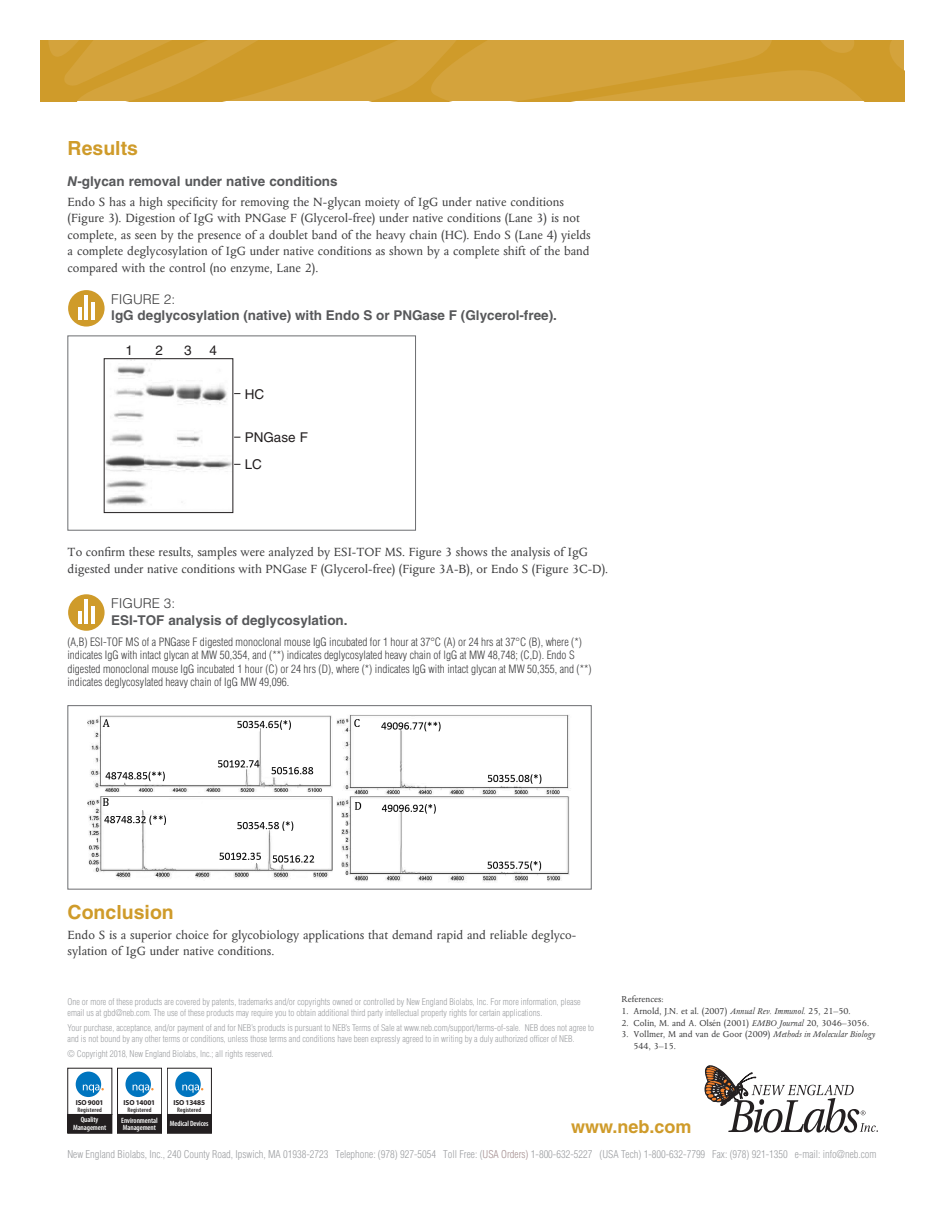
<style>
.page{position:relative;width:945px;height:1215px;background:#fff}
.page>*{position:absolute;margin:0;border:0;box-sizing:border-box;transform-origin:0 0}
.Body_Text_Mkt_Sht_09{font:700 19.5px "Helvetica LT Std";color:#cf9b2a}
.Subhead_1_Mkt_Sht_09{font:700 19.5px "Helvetica LT Std";color:#cf9b2a}
.t1{font:700 18px "Helvetica LT Std";color:#cf9b2a}
.Subhead2{font:13.5px/16.5px "Columbus MT Pro";color:#3e3e3f}
.Caption_09{font:13.5px/16.5px "Columbus MT Pro";color:#3e3e3f}
.Body_Text_Mkt_Sht_09-2{font:13.5px/16.5px "Columbus MT Pro";color:#3e3e3f}
.Figure{font:700 13.5px/16.5px "Helvetica LT Std";color:#57585a}
.Subhead2-2{font:700 13.5px "Helvetica LT Std";color:#57585a}
.Subhead2-3{font:13.5px "Helvetica LT Std";color:#231f20}
.Figure-2{font:300 condensed 11.25px/13.5px "Helvetica LT Std";color:#3e3e3f}
.t2{font:300 condensed 10.5px "Helvetica LT Std";color:#9d9fa2}
.Reference___s{font:9.75px/11.7px "Columbus MT Pro";color:#3e3e3f}
.t3{font:300 condensed 9px/10.8px "Helvetica LT Std";color:#9d9fa2}
.t4{font:600 condensed 7.65px/7.6px "Myriad Pro";letter-spacing:-.01em;color:#fff}
.t5{font:700 7.2px "Myriad Pro";letter-spacing:-.02em;color:#231f20}
.t6{font:600 condensed 6.45px "Myriad Pro";letter-spacing:.02em;color:#231f20}
.s1{font-style:italic}
.s2{font-weight:300;color:#3e3e3f}
.s3{color:#a58f90}
</style>
<div class="page">
<svg style="left:704px;top:1065px;width:174px;height:68px"></svg>
<div style="left:167px;top:1068px;width:45px;height:47px;border:1px solid #231f20"></div>
<div style="left:167px;top:1114px;width:44px;height:19px;background:#231f20"></div>
<div style="left:167px;top:1114px;width:45px;height:20px;border:1px solid #231f20"></div>
<div style="left:175px;top:1072px;width:26px;height:25px;background:#0075bf;border-radius:50%"></div>
<svg style="left:182px;top:1085px;width:21px;height:8px"></svg>
<div style="left:117px;top:1068px;width:45px;height:47px;border:1px solid #231f20"></div>
<div style="left:118px;top:1114px;width:44px;height:19px;background:#231f20"></div>
<div style="left:117px;top:1114px;width:45px;height:20px;border:1px solid #231f20"></div>
<div style="left:125px;top:1072px;width:26px;height:25px;background:#0075bf;border-radius:50%"></div>
<svg style="left:133px;top:1085px;width:21px;height:8px"></svg>
<div style="left:68px;top:1114px;width:44px;height:19px;background:#231f20"></div>
<div style="left:68px;top:1114px;width:44px;height:20px;border:1px solid #231f20"></div>
<div style="left:76px;top:1072px;width:25px;height:25px;background:#0075bf;border-radius:50%"></div>
<svg style="left:83px;top:1085px;width:21px;height:8px"></svg>
<svg style="left:40px;top:40px;width:864px;height:61px;fill:#d4a33c"></svg>
<div style="left:68px;top:705px;width:523px;height:184px;border:1px solid #6c6d70"></div>
<img style="left:106px;top:366px;width:125px;height:140px">
<img style="left:87px;top:714px;width:484px;height:169px">
<div style="left:68px;top:290px;width:37px;height:37px;background:#cf9b2a;border-radius:50%"></div>
<hr style="left:84px;top:295px;width:4px;height:24px;background:#fff">
<hr style="left:78px;top:307px;width:4px;height:12px;background:#fff">
<hr style="left:91px;top:302px;width:4px;height:17px;background:#fff">
<div style="left:68px;top:594px;width:37px;height:37px;background:#cf9b2a;border-radius:50%"></div>
<hr style="left:84px;top:599px;width:4px;height:25px;background:#fff">
<hr style="left:78px;top:612px;width:4px;height:12px;background:#fff">
<hr style="left:91px;top:606px;width:4px;height:18px;background:#fff">
<p class="Subhead_1_Mkt_Sht_09" style="left:68px;top:136px;width:72px">Results</p>
<p class="Subhead2-2" style="left:68px;top:173px;width:272px"><span class="s1">N</span>-glycan removal under native conditions</p>
<p class="Subhead2" style="left:68px;top:193px;width:525px">Endo S has a high specificity for removing the N-glycan moiety of IgG under native conditions (Figure 3). Digestion of IgG with PNGase F (Glycerol-free) under native conditions (Lane 3) is not complete, as seen by the presence of a doublet band of the heavy chain (HC). Endo S (Lane 4) yields a complete deglycosylation of IgG under native conditions as shown by a complete shift of the band compared with the control (no enzyme, Lane 2).</p>
<p class="Figure" style="left:111px;top:291px;width:447px"><span class="s2">FIGURE 2:<br></span>lgG deglycosylation (native) with Endo S or PNGase F (Glycerol-free).</p>
<p class="Subhead2-3" style="left:126px;top:342px;width:9px">1</p>
<p class="Subhead2-3" style="left:156px;top:342px;width:9px">2</p>
<p class="Subhead2-3" style="left:184px;top:342px;width:9px">3</p>
<p class="Subhead2-3" style="left:210px;top:342px;width:9px">4</p>
<p class="Subhead2-3" style="left:245px;top:387px;width:21px">HC</p>
<p class="Subhead2-3" style="left:245px;top:429px;width:65px">PNGase F</p>
<p class="Subhead2-3" style="left:245px;top:456px;width:19px">LC</p>
<p class="Caption_09" style="left:68px;top:544px;width:542px">To confirm these results, samples were analyzed by ESI-TOF MS. Figure 3 shows the analysis of IgG digested under native conditions with PNGase F (Glycerol-free) (Figure 3A-B), or Endo S (Figure 3C-D).</p>
<p class="Figure" style="left:111px;top:595px;width:238px"><span class="s2">FIGURE 3:<br></span>ESI-TOF analysis of deglycosylation.</p>
<p class="Figure-2" style="left:68px;top:635px;width:526px">(A,B) ESI-TOF MS of a PNGase F digested monoclonal mouse IgG incubated for 1 hour at 37°C (A) or 24 hrs at 37°C (B), where (*) indicates IgG with intact glycan at MW 50,354, and (**) indicates deglycosylated heavy chain of lgG at MW 48,748; (C,D). Endo S digested monoclonal mouse IgG incubated 1 hour (C) or 24 hrs (D), where (*) indicates IgG with intact glycan at MW 50,355, and (**) indicates deglycosylated heavy chain of IgG MW 49,096.</p>
<p class="Body_Text_Mkt_Sht_09" style="left:68px;top:901px;width:108px">Conclusion</p>
<p class="Body_Text_Mkt_Sht_09-2" style="left:68px;top:927px;width:510px">Endo S is a superior choice for glycobiology applications that demand rapid and reliable deglyco&shy;sylation of IgG under native conditions.</p>
<p class="t3" style="left:68px;top:996px;width:515px">One or more of these products are covered by patents, trademarks and/or copyrights owned or controlled by New England Biolabs, Inc. For more information, please email us at gbd@neb.com. The use of these products may require you to obtain additional third party intellectual property rights for certain applications.</p>
<p class="t3" style="left:68px;top:1023px;width:528px">Your purchase, acceptance, and/or payment of and for NEB’s products is pursuant to NEB’s Terms of Sale at www.neb.com/support/terms-of-sale. NEB does not agree to and is not bound by any other terms or conditions, unless those terms and conditions have been expressly agreed to in writing by a duly authorized officer of NEB.</p>
<p class="t3" style="left:68px;top:1049px;width:208px">© Copyright 2018, New England Biolabs, Inc.; all rights reserved.</p>
<p class="Reference___s" style="left:621px;top:994px;width:44px">References:</p>
<p class="Reference___s" style="left:621px;top:1005px;width:231px">1. Arnold, J.N. et al. (2007) <span class="s1">Annual Rev. Immunol.</span> 25, 21–50.</p>
<p class="Reference___s" style="left:621px;top:1017px;width:249px">2. Colin, M. and A. Olsén (2001) <span class="s1">EMBO Journal</span> 20, 3046–3056.</p>
<p class="Reference___s" style="left:633px;top:1029px;width:243px;text-indent:-12px">3. Vollmer, M and van de Goor (2009) <span class="s1">Methods in Molecular Biology<br></span>544, 3–15.</p>
<p class="t5" style="left:76px;top:1097px;width:29px">ISO 9001</p>
<p class="t6" style="left:78px;top:1106px;width:26px">Registered</p>
<p class="t4" style="left:73px;top:1116px;width:35px;text-align:center">Quality<br>Management</p>
<p class="t5" style="left:124px;top:1097px;width:33px">ISO 14001</p>
<p class="t6" style="left:127px;top:1106px;width:26px">Registered</p>
<p class="t4" style="left:121px;top:1116px;width:38px">Environmental<br>Management</p>
<p class="t5" style="left:173px;top:1097px;width:33px">ISO 13485</p>
<p class="t6" style="left:177px;top:1106px;width:26px">Registered</p>
<p class="t4" style="left:170px;top:1120px;width:40px">Medical Devices</p>
<h2 class="t1" style="left:571px;top:1116px;width:122px">www.neb.com</h2>
<p class="t2" style="left:68px;top:1148px;width:810px">New England Biolabs, Inc., 240 County Road, Ipswich, MA 01938-2723 Telephone: (978) 927-5054 Toll Free: (<span class="s3">USA Orders)</span> 1-800-632-5227 (USA Tech) 1-800-632-7799 Fax: (978) 921-1350 e-mail: info@neb.com</p>
</div>
